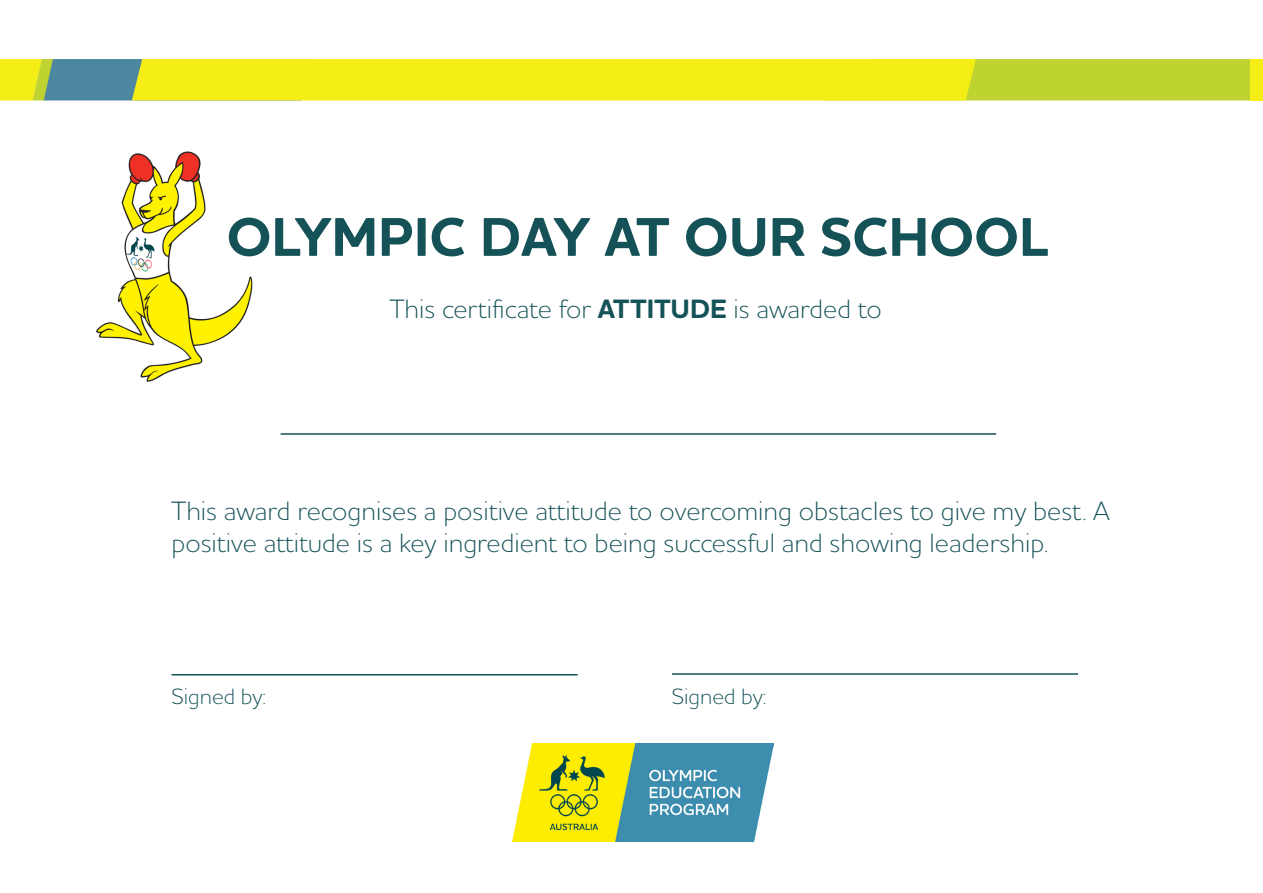
<style>
.page{position:relative;width:1263px;height:893px;background:#fff}
.page>*{position:absolute;margin:0;border:0;box-sizing:border-box;transform-origin:0 0}
.t1{font:700 55.5px "Aspire Houschka";color:#155258}
.t2{font:300 27px/32.4px "Aspire Houschka";color:#155258}
.t3{font:300 22.5px "Aspire Houschka";color:#155258}
.s1{font-weight:700}
</style>
<div class="page">
<img style="left:96px;top:151px;width:157px;height:231px">
<svg style="left:0;top:59px;width:1250px;height:41px;background:#dcdf25"></svg>
<hr style="left:281px;top:433px;width:715px;height:2px;background:#155258">
<img style="left:512px;top:743px;width:262px;height:99px">
<hr style="left:172px;top:674px;width:406px;height:1px;background:#155258">
<hr style="left:672px;top:673px;width:406px;height:2px;background:#155258">
<div style="left:1250px;top:59px;width:13px;height:41px;background:#f5ed16"></div>
<p class="t1" style="left:227px;top:201px;width:824px">OLYMPIC DAY AT OUR SCHOOL</p>
<p class="t2" style="left:390px;top:292px;width:493px">This certificate for <span class="s1">ATTITUDE</span> is awarded to</p>
<p class="t2" style="left:172px;top:493px;width:940px">This award recognises a positive attitude to overcoming obstacles to give my best. A positive attitude is a key ingredient to being successful and showing leadership.</p>
<p class="t3" style="left:172px;top:682px;width:96px">Signed by:</p>
<p class="t3" style="left:672px;top:682px;width:96px">Signed by:</p>
</div>
